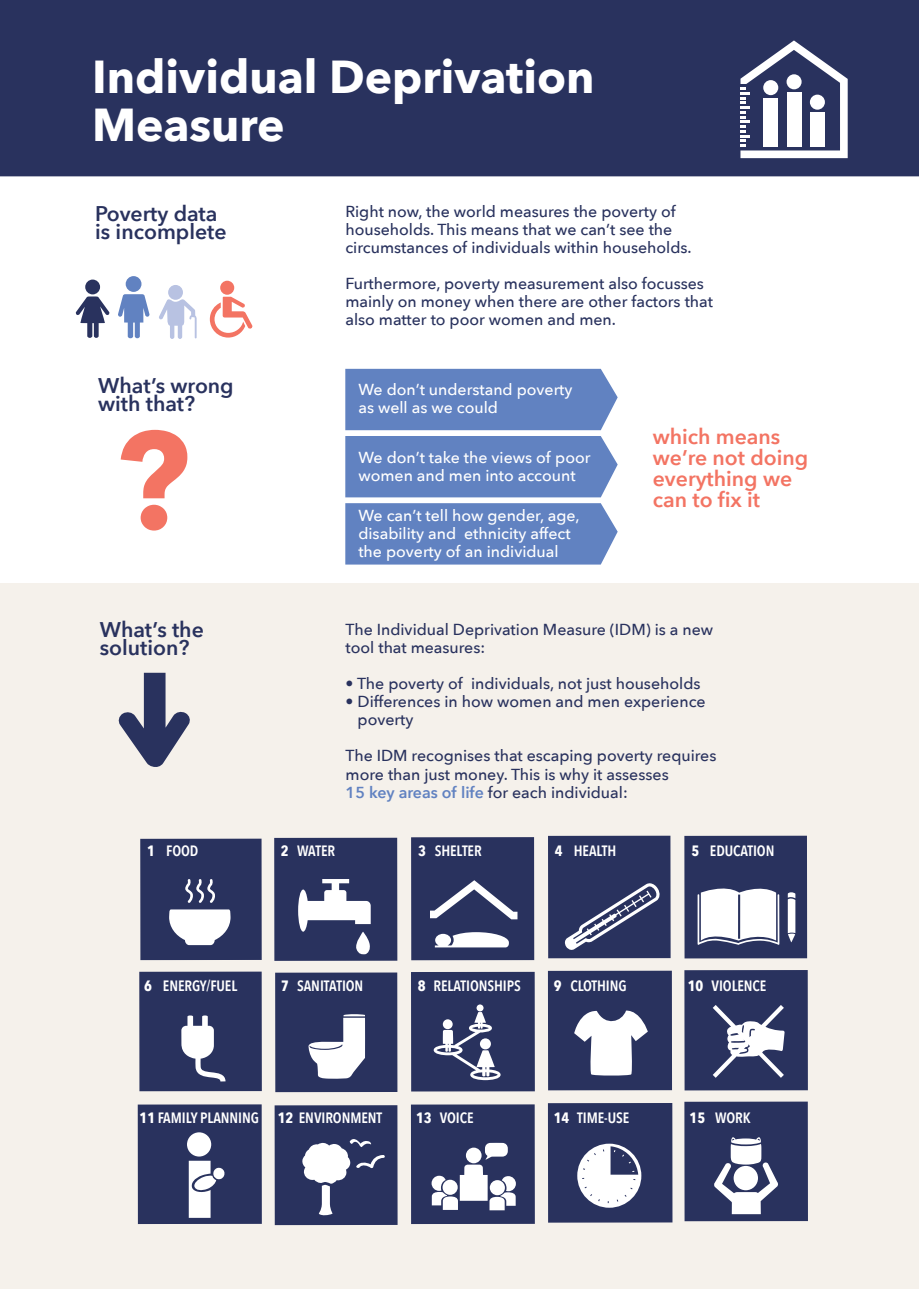
<style>
.page{position:relative;width:919px;height:1289px;background:#fff}
.page>*{position:absolute;margin:0;border:0;box-sizing:border-box;transform-origin:0 0}
.t1{font:700 46.05px/48.3px "Avenir Next";color:#fff}
.t2{font:600 21.15px/18px "Avenir Next";color:#29325e}
.t3{font:600 21.15px/21.1px "Avenir Next";color:#f37463}
.t4{font:500 15.9px/18px "Avenir Next";color:#29325e}
.t5{font:500 15.9px/18px "Avenir Next";color:#fff}
.t6{font:600 15px "Avenir Next Condensed";letter-spacing:-.005em;color:#fff}
.t7{font:700 15px "Avenir Next Condensed";color:#fff}
.s1{font-weight:600;color:#6182c1}
.s2{font-weight:700}
</style>
<div class="page">
<div style="left:0;top:583px;width:918px;height:705px;background:#f5f1eb"></div>
<div style="left:274px;top:837px;width:123px;height:123px;background:#29325e"></div>
<div style="left:411px;top:837px;width:123px;height:123px;background:#29325e"></div>
<div style="left:548px;top:835px;width:122px;height:123px;background:#29325e"></div>
<div style="left:548px;top:1102px;width:124px;height:120px;background:#29325e"></div>
<div style="left:139px;top:971px;width:123px;height:120px;background:#29325e"></div>
<div style="left:548px;top:970px;width:124px;height:120px;background:#29325e"></div>
<div style="left:411px;top:971px;width:124px;height:120px;background:#29325e"></div>
<div style="left:275px;top:972px;width:122px;height:120px;background:#29325e"></div>
<div style="left:411px;top:1104px;width:124px;height:119px;background:#29325e"></div>
<div style="left:138px;top:1104px;width:124px;height:119px;background:#29325e"></div>
<div style="left:684px;top:1101px;width:123px;height:120px;background:#29325e"></div>
<div style="left:684px;top:970px;width:123px;height:120px;background:#29325e"></div>
<div style="left:274px;top:1105px;width:123px;height:120px;background:#29325e"></div>
<div style="left:140px;top:838px;width:122px;height:122px;background:#29325e"></div>
<div style="left:684px;top:835px;width:123px;height:123px;background:#29325e"></div>
<svg style="left:298px;top:879px;width:73px;height:75px"></svg>
<svg style="left:435px;top:932px;width:74px;height:15px"></svg>
<svg style="left:430px;top:880px;width:87px;height:39px"></svg>
<svg style="left:564px;top:883px;width:96px;height:67px"></svg>
<svg style="left:574px;top:1010px;width:73px;height:65px"></svg>
<div style="left:476px;top:1004px;width:7px;height:7px;background:#fff;border-radius:50%"></div>
<svg style="left:433px;top:1012px;width:67px;height:68px"></svg>
<div style="left:443px;top:1019px;width:9px;height:10px;background:#fff;border-radius:50%"></div>
<svg style="left:308px;top:1014px;width:57px;height:64px"></svg>
<svg style="left:431px;top:1142px;width:85px;height:68px"></svg>
<svg style="left:714px;top:1137px;width:64px;height:77px"></svg>
<svg style="left:181px;top:1015px;width:44px;height:66px"></svg>
<svg style="left:577px;top:1143px;width:64px;height:64px"></svg>
<svg style="left:712px;top:1005px;width:72px;height:72px"></svg>
<svg style="left:302px;top:1139px;width:83px;height:77px"></svg>
<svg style="left:169px;top:909px;width:61px;height:36px"></svg>
<svg style="left:185px;top:879px;width:30px;height:23px"></svg>
<svg style="left:787px;top:892px;width:8px;height:50px"></svg>
<svg style="left:697px;top:888px;width:82px;height:56px;background:#dadbe3"></svg>
<div style="left:187px;top:1132px;width:24px;height:24px;background:#fff;border-radius:50%"></div>
<svg style="left:188px;top:1160px;width:37px;height:57px"></svg>
<div style="left:0;top:0;width:918px;height:176px;background:#29325e"></div>
<div style="left:85px;top:279px;width:15px;height:15px;background:#29325e;border-radius:50%"></div>
<svg style="left:75px;top:296px;width:35px;height:42px"></svg>
<div style="left:168px;top:285px;width:15px;height:15px;background:#b8c2e2;border-radius:50%"></div>
<svg style="left:159px;top:299px;width:38px;height:40px"></svg>
<svg style="left:210px;top:297px;width:43px;height:40px"></svg>
<div style="left:220px;top:281px;width:14px;height:14px;background:#f37463;border-radius:50%"></div>
<svg style="left:118px;top:294px;width:32px;height:44px"></svg>
<div style="left:126px;top:276px;width:15px;height:16px;background:#6182c1;border-radius:50%"></div>
<div style="left:345px;top:436px;width:272px;height:61px;background:#6182c1"></div>
<svg style="left:141px;top:504px;width:26px;height:26px"></svg>
<svg style="left:121px;top:430px;width:66px;height:68px"></svg>
<div style="left:345px;top:503px;width:272px;height:61px;background:#6182c1"></div>
<div style="left:345px;top:369px;width:272px;height:61px;background:#6182c1"></div>
<svg style="left:118px;top:672px;width:72px;height:95px"></svg>
<svg style="left:740px;top:40px;width:107px;height:118px"></svg>
<h1 class="t1" style="left:92px;top:52px;width:504px">Individual Deprivation<br>Measure</h1>
<h2 class="t2" style="left:95px;top:204px;width:133px">Poverty data is incomplete</h2>
<h2 class="t2" style="left:98px;top:375px;width:137px">What’s wrong with that?</h2>
<h2 class="t2" style="left:100px;top:620px;width:106px">What’s the solution?</h2>
<p class="t4" style="left:345px;top:202px;width:348px">Right now, the world measures the poverty of households. This means that we can’t see the circumstances of individuals within households.</p>
<p class="t4" style="left:345px;top:274px;width:369px">Furthermore, poverty measurement also focusses mainly on money when there are other factors that also matter to poor women and men.</p>
<p class="t5" style="left:358px;top:380px;width:215px">We don’t understand poverty as well as we could</p>
<p class="t5" style="left:358px;top:447px;width:234px">We don’t take the views of poor women and men into account</p>
<p class="t5" style="left:358px;top:506px;width:223px">We can’t tell how gender, age, disability and ethnicity affect the poverty of an individual</p>
<h2 class="t3" style="left:652px;top:425px;width:157px">which means we’re not doing everything we can to fix it</h2>
<p class="t4" style="left:345px;top:620px;width:369px">The Individual Deprivation Measure (IDM) is a new tool that measures:</p>
<p class="t4" style="left:345px;top:674px;width:356px">• The poverty of individuals, not just households</p>
<p class="t4" style="left:357px;top:692px;width:349px;text-indent:-12px">• Differences in how women and men experience poverty</p>
<p class="t4" style="left:345px;top:746px;width:372px">The IDM recognises that escaping poverty requires more than just money. This is why it assesses<br><span class="s1">15 key areas of life</span> for each individual:</p>
<p class="t6" style="left:147px;top:837px;width:53px"><span class="s2">1</span> FOOD</p>
<p class="t6" style="left:691px;top:837px;width:84px"><span class="s2">5</span> EDUCATION</p>
<p class="t6" style="left:281px;top:837px;width:56px"><span class="s2">2</span> WATER</p>
<p class="t6" style="left:418px;top:837px;width:65px"><span class="s2">3</span> SHELTER</p>
<p class="t6" style="left:554px;top:837px;width:63px"><span class="s2">4</span> HEALTH</p>
<p class="t6" style="left:163px;top:973px;width:76px">ENERGY/FUEL</p>
<p class="t6" style="left:297px;top:973px;width:68px">SANITATION</p>
<p class="t6" style="left:433px;top:973px;width:89px">RELATIONSHIPS</p>
<p class="t6" style="left:570px;top:973px;width:58px">CLOTHING</p>
<p class="t7" style="left:144px;top:976px;width:9px">6</p>
<p class="t7" style="left:281px;top:976px;width:9px">7</p>
<p class="t7" style="left:418px;top:976px;width:9px">8</p>
<p class="t7" style="left:553px;top:976px;width:9px">9</p>
<p class="t6" style="left:687px;top:973px;width:80px"><span class="s2">10</span> VIOLENCE</p>
<p class="t6" style="left:140px;top:1104px;width:121px"><span class="s2">11</span> FAMILY PLANNING</p>
<p class="t6" style="left:439px;top:1104px;width:35px">VOICE</p>
<p class="t6" style="left:577px;top:1104px;width:53px">TIME-USE</p>
<p class="t6" style="left:715px;top:1104px;width:37px">WORK</p>
<p class="t6" style="left:278px;top:1104px;width:106px"><span class="s2">12</span> ENVIRONMENT</p>
<p class="t7" style="left:416px;top:1108px;width:17px">13</p>
<p class="t7" style="left:554px;top:1108px;width:17px">14</p>
<p class="t7" style="left:689px;top:1108px;width:17px">15</p>
</div>
